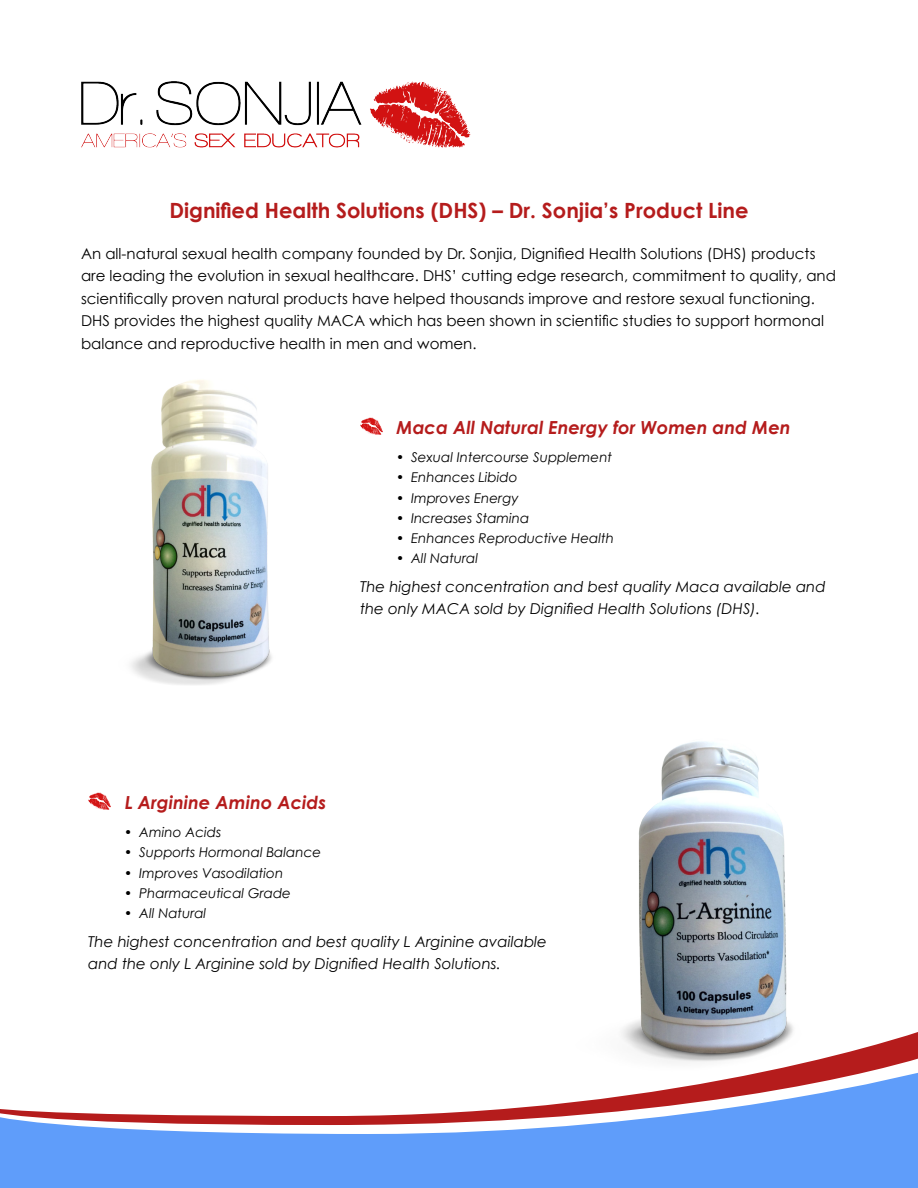
<style>
.page{position:relative;width:918px;height:1188px;background:#fff}
.page>*{position:absolute;margin:0;border:0;box-sizing:border-box;transform-origin:0 0}
.t1{font:700 21px "Century Gothic";color:#b51c1c}
.Subtitle{font:italic 700 18px "Century Gothic";color:#b51c1c}
.t2{font:15px/22.5px "Century Gothic";color:#000}
.t3{font:italic 15px/22.5px "Century Gothic";color:#000}
.t4{font:italic 13.5px "Century Gothic";color:#000}
</style>
<div class="page">
<img style="left:81px;top:81px;width:390px;height:66px">
<div style="left:0;top:1125px;width:918px;height:63px;background:#5f9dfa"></div>
<svg style="left:0;top:1032px;width:918px;height:93px"></svg>
<img style="left:131px;top:380px;width:141px;height:305px">
<img style="left:564px;top:741px;width:246px;height:333px">
<img style="left:88px;top:793px;width:23px;height:16px">
<img style="left:360px;top:418px;width:22px;height:16px">
<p class="t1" style="left:169px;top:197px;width:581px">Dignified Health Solutions (DHS) – Dr. Sonjia’s Product Line</p>
<p class="t2" style="left:81px;top:242px;width:757px">An all-natural sexual health company founded by Dr. Sonjia, Dignified Health Solutions (DHS) products are leading the evolution in sexual healthcare. DHS’ cutting edge research, commitment to quality, and scientifically proven natural products have helped thousands improve and restore sexual functioning.<br>DHS provides the highest quality MACA which has been shown in scientific studies to support hormonal balance and reproductive health in men and women.</p>
<p class="Subtitle" style="left:397px;top:416px;width:396px">Maca All Natural Energy for Women and Men</p>
<p class="t4" style="left:396px;top:449px;width:218px">• Sexual Intercourse Supplement</p>
<p class="t4" style="left:396px;top:469px;width:123px">• Enhances Libido</p>
<p class="t4" style="left:396px;top:490px;width:124px">• Improves Energy</p>
<p class="t4" style="left:396px;top:510px;width:135px">• Increases Stamina</p>
<p class="t4" style="left:396px;top:530px;width:219px">• Enhances Reproductive Health</p>
<p class="t4" style="left:396px;top:550px;width:84px">• All Natural</p>
<p class="t3" style="left:360px;top:575px;width:467px">The highest concentration and best quality Maca available and the only MACA sold by Dignified Health Solutions (DHS).</p>
<p class="Subtitle" style="left:125px;top:791px;width:203px">L Arginine Amino Acids</p>
<p class="t4" style="left:124px;top:824px;width:99px">• Amino Acids</p>
<p class="t4" style="left:124px;top:844px;width:198px">• Supports Hormonal Balance</p>
<p class="t4" style="left:124px;top:865px;width:161px">• Improves Vasodilation</p>
<p class="t4" style="left:124px;top:885px;width:168px">• Pharmaceutical Grade</p>
<p class="t4" style="left:124px;top:905px;width:84px">• All Natural</p>
<p class="t3" style="left:88px;top:930px;width:460px">The highest concentration and best quality L Arginine available and the only L Arginine sold by Dignified Health Solutions.</p>
</div>
